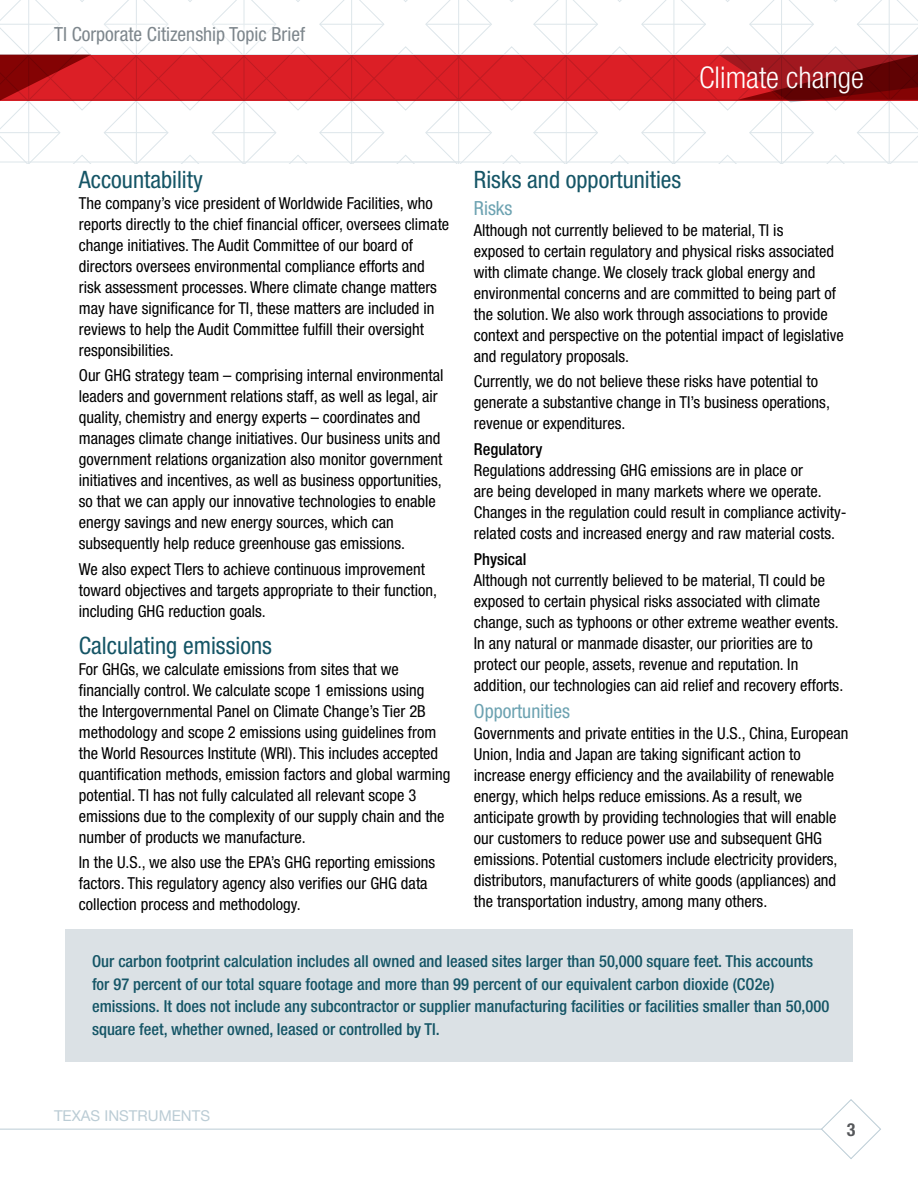
<style>
.page{position:relative;width:918px;height:1188px;background:#fff}
.page>*{position:absolute;margin:0;border:0;box-sizing:border-box;transform-origin:0 0}
.t1{font:300 condensed 30px "Helvetica Neue LT Std";color:#fff}
.t2{font:condensed 24px "Helvetica Neue LT Std";color:#155566}
.t3{font:condensed 19.5px "Helvetica Neue LT Std";color:#7d868c}
.t4{font:condensed 19.5px "Helvetica Neue LT Std";color:#6ca2b1}
.t5{font:700 condensed 18px "Helvetica Neue LT Std";color:#55575a}
.t6{font:condensed 16.5px/21px "Helvetica Neue LT Std";color:#000}
.t7{font:500 condensed 16.5px/22.5px "Helvetica Neue LT Std";color:#155566}
.t8{font:500 condensed 16.5px "Helvetica Neue LT Std";color:#000}
.t9{font:15px "Helvetica Neue LT Std";color:#bbccd5}
</style>
<div class="page">
<svg style="left:820px;top:1099px;width:61px;height:60px"></svg>
<hr style="left:0;top:1129px;width:822px;height:1px;background:#bbccd5">
<svg style="left:0;top:0;width:918px;height:163px"></svg>
<div style="left:42px;top:14px;width:275px;height:42px;background:#fff"></div>
<div style="left:65px;top:929px;width:788px;height:133px;background:#dbe1e5"></div>
<p class="t3" style="left:54px;top:23px;width:253px">TI Corporate Citizenship Topic Brief</p>
<h1 class="t1" style="left:699px;top:60px;width:166px">Climate change</h1>
<h2 class="t2" style="left:79px;top:165px;width:125px">Accountability</h2>
<p class="t6" style="left:79px;top:192px;width:372px">The company’s vice president of Worldwide Facilities, who reports directly to the chief financial officer, oversees climate change initiatives. The Audit Committee of our board of directors oversees environmental compliance efforts and risk assessment processes. Where climate change matters may have significance for TI, these matters are included in reviews to help the Audit Committee fulfill their oversight responsibilities.</p>
<p class="t6" style="left:79px;top:365px;width:366px">Our GHG strategy team – comprising internal environmental leaders and government relations staff, as well as legal, air quality, chemistry and energy experts – coordinates and manages climate change initiatives. Our business units and government relations organization also monitor government initiatives and incentives, as well as business opportunities, so that we can apply our innovative technologies to enable energy savings and new energy sources, which can subsequently help reduce greenhouse gas emissions.</p>
<p class="t6" style="left:79px;top:559px;width:360px">We also expect TIers to achieve continuous improvement toward objectives and targets appropriate to their function, including GHG reduction goals.</p>
<h2 class="t2" style="left:79px;top:631px;width:195px">Calculating emissions</h2>
<p class="t6" style="left:79px;top:658px;width:373px">For GHGs, we calculate emissions from sites that we financially control. We calculate scope 1 emissions using<br>the Intergovernmental Panel on Climate Change’s Tier 2B methodology and scope 2 emissions using guidelines from the World Resources Institute (WRI). This includes accepted quantification methods, emission factors and global warming potential. TI has not fully calculated all relevant scope 3 emissions due to the complexity of our supply chain and the number of products we manufacture.</p>
<p class="t6" style="left:79px;top:852px;width:358px">In the U.S., we also use the EPA’s GHG reporting emissions factors. This regulatory agency also verifies our GHG data collection process and methodology.</p>
<h2 class="t2" style="left:474px;top:165px;width:209px">Risks and opportunities</h2>
<p class="t4" style="left:474px;top:197px;width:40px">Risks</p>
<p class="t6" style="left:474px;top:219px;width:371px">Although not currently believed to be material, TI is<br>exposed to certain regulatory and physical risks associated with climate change. We closely track global energy and environmental concerns and are committed to being part of the solution. We also work through associations to provide context and perspective on the potential impact of legislative and regulatory proposals.</p>
<p class="t6" style="left:474px;top:371px;width:358px">Currently, we do not believe these risks have potential to generate a substantive change in TI’s business operations, revenue or expenditures.</p>
<p class="t8" style="left:474px;top:439px;width:70px">Regulatory</p>
<p class="t6" style="left:474px;top:460px;width:374px">Regulations addressing GHG emissions are in place or<br>are being developed in many markets where we operate.<br>Changes in the regulation could result in compliance activity&shy;related costs and increased energy and raw material costs.</p>
<p class="t8" style="left:474px;top:549px;width:54px">Physical</p>
<p class="t6" style="left:474px;top:569px;width:371px">Although not currently believed to be material, TI could be exposed to certain physical risks associated with climate change, such as typhoons or other extreme weather events.<br>In any natural or manmade disaster, our priorities are to protect our people, assets, revenue and reputation. In addition, our technologies can aid relief and recovery efforts.</p>
<p class="t4" style="left:474px;top:699px;width:98px">Opportunities</p>
<p class="t6" style="left:474px;top:722px;width:376px">Governments and private entities in the U.S., China, European Union, India and Japan are taking significant action to increase energy efficiency and the availability of renewable energy, which helps reduce emissions. As a result, we anticipate growth by providing technologies that will enable our customers to reduce power use and subsequent GHG emissions. Potential customers include electricity providers, distributors, manufacturers of white goods (appliances) and the transportation industry, among many others.</p>
<p class="t7" style="left:92px;top:950px;width:739px">Our carbon footprint calculation includes all owned and leased sites larger than 50,000 square feet. This accounts for 97 percent of our total square footage and more than 99 percent of our equivalent carbon dioxide (CO2e) emissions. It does not include any subcontractor or supplier manufacturing facilities or facilities smaller than 50,000 square feet, whether owned, leased or controlled by TI.</p>
<p class="t9" style="left:54px;top:1107px;width:158px">TEXAS INSTRUMENTS</p>
<p class="t5" style="left:847px;top:1118px;width:10px">3</p>
</div>
